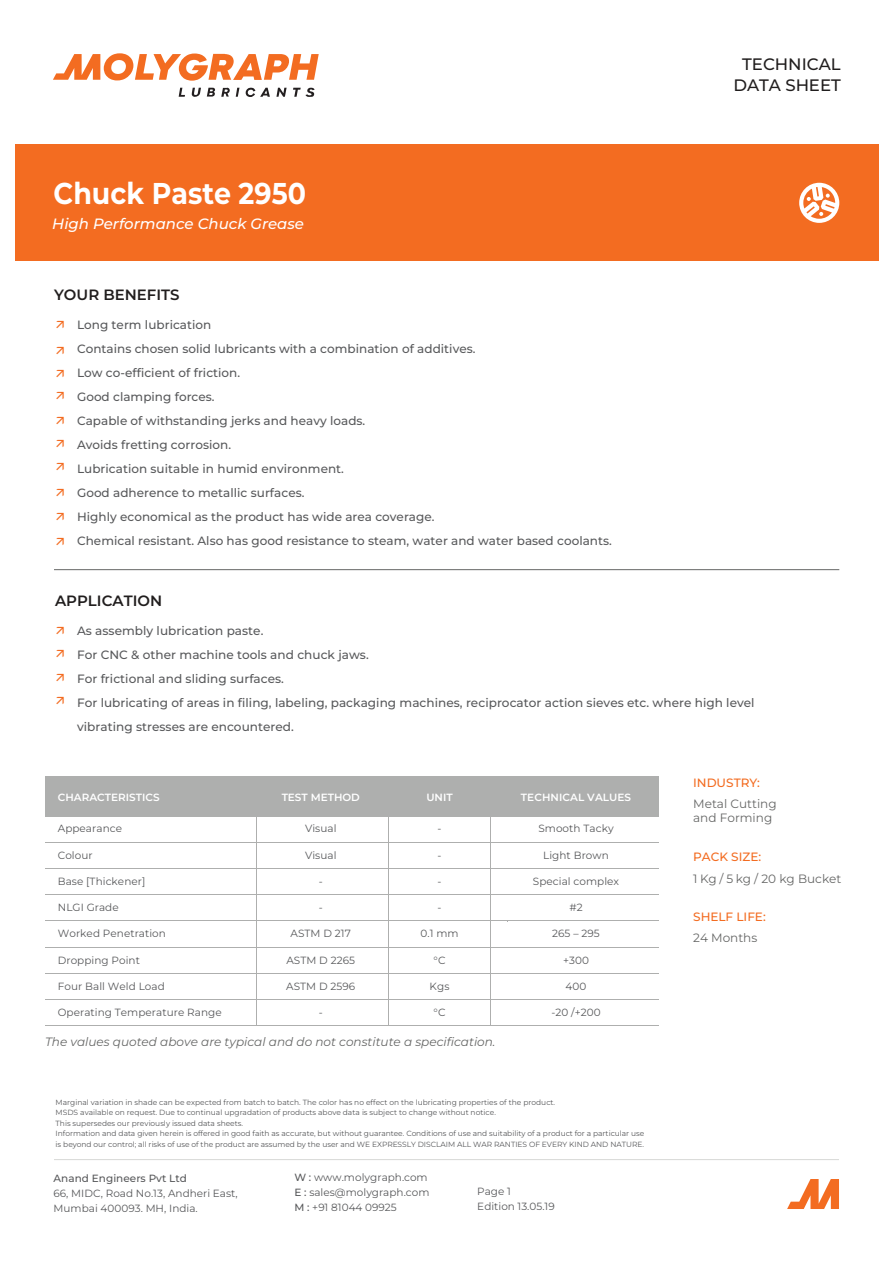
<style>
.page{position:relative;width:893px;height:1263px;background:#fff}
.page>*{position:absolute;margin:0;border:0;box-sizing:border-box;transform-origin:0 0}
.t1{font:700 30px "Montserrat";color:#fff;scale:.9 1}
.t2{font:500 16.5px/20.9px "Montserrat";color:#211e1e;text-align:center}
.t3{font:italic 500 15px "Montserrat";color:#fff}
.t4{font:600 15px "Montserrat";color:#211e1e}
.t5{font:500 12px/24px "Montserrat";letter-spacing:.005em;color:#58595b}
.t6{font:italic 12px "Montserrat";color:#666766}
.t7{font:12px/14.4px "Montserrat";color:#666766}
.t8{font:500 12px "Montserrat";color:#f36c21}
.t9{font:10.5px/14.7px "Montserrat";letter-spacing:.005em;color:#58595b}
.t10{font:600 10.5px "Montserrat";letter-spacing:.005em;color:#fff}
.t11{font:500 10.5px "Montserrat";color:#58595b}
.t12{font:7.5px/10.5px "Montserrat";color:#58595b}
.s1{font-weight:500}
</style>
<div class="page">
<div style="left:15px;top:144px;width:863px;height:117px;background:#f36c21"></div>
<svg style="left:53px;top:53px;width:266px;height:28px"></svg>
<svg style="left:179px;top:88px;width:6px;height:9px"></svg>
<svg style="left:192px;top:88px;width:9px;height:9px"></svg>
<svg style="left:207px;top:88px;width:8px;height:9px"></svg>
<svg style="left:221px;top:88px;width:9px;height:9px"></svg>
<svg style="left:236px;top:88px;width:3px;height:9px"></svg>
<svg style="left:276px;top:88px;width:11px;height:9px"></svg>
<svg style="left:293px;top:88px;width:22px;height:9px"></svg>
<svg style="left:246px;top:88px;width:24px;height:9px"></svg>
<hr style="left:54px;top:569px;width:785px;height:1px;background:#666766">
<div style="left:45px;top:776px;width:614px;height:40px;background:#aeafae"></div>
<hr style="left:256px;top:816px;width:1px;height:210px;background:#aeafae">
<hr style="left:389px;top:816px;width:1px;height:210px;background:#aeafae">
<hr style="left:490px;top:816px;width:1px;height:210px;background:#aeafae">
<hr style="left:45px;top:842px;width:614px;height:1px;background:#aeafae">
<hr style="left:45px;top:868px;width:614px;height:1px;background:#aeafae">
<hr style="left:45px;top:895px;width:614px;height:1px;background:#aeafae">
<hr style="left:45px;top:921px;width:614px;height:1px;background:#aeafae">
<hr style="left:45px;top:947px;width:614px;height:1px;background:#aeafae">
<hr style="left:45px;top:973px;width:614px;height:1px;background:#aeafae">
<hr style="left:45px;top:999px;width:614px;height:1px;background:#aeafae">
<hr style="left:45px;top:1025px;width:614px;height:1px;background:#aeafae">
<svg style="left:787px;top:1179px;width:52px;height:30px"></svg>
<hr style="left:54px;top:1159px;width:785px;height:1px;background:#d7d8d6">
<svg style="left:799px;top:183px;width:40px;height:40px"></svg>
<h1 class="t1" style="left:54px;top:173px;width:282px">Chuck Paste 2950</h1>
<p class="t3" style="left:52px;top:213px;width:253px">High Performance Chuck Grease</p>
<p class="t4" style="left:54px;top:285px;width:127px">YOUR BENEFITS</p>
<p class="t5" style="left:77px;top:312px;width:536px">Long term lubrication<br>Contains chosen solid lubricants with a combination of additives.<br>Low co-efficient of friction.<br>Good clamping forces.<br>Capable of withstanding jerks and heavy loads.<br>Avoids fretting corrosion.<br>Lubrication suitable in humid environment.<br>Good adherence to metallic surfaces.<br>Highly economical as the product has wide area coverage.<br>Chemical resistant. Also has good resistance to steam, water and water based coolants.</p>
<p class="t4" style="left:55px;top:590px;width:109px">APPLICATION</p>
<h2 class="t2" style="left:733px;top:53px;width:109px">TECHNICAL<br>DATA SHEET</h2>
<p class="t5" style="left:77px;top:618px;width:679px">As assembly lubrication paste.<br>For CNC &amp; other machine tools and chuck jaws.<br>For frictional and sliding surfaces.<br>For lubricating of areas in filing, labeling, packaging machines, reciprocator action sieves etc. where high level vibrating stresses are encountered.</p>
<p class="t10" style="left:58px;top:790px;width:103px">CHARACTERISTICS</p>
<p class="t10" style="left:282px;top:790px;width:80px">TEST METHOD</p>
<p class="t10" style="left:426px;top:790px;width:28px">UNIT</p>
<p class="t10" style="left:521px;top:790px;width:112px">TECHNICAL VALUES</p>
<p class="t9" style="left:58px;top:821px;width:66px">Appearance</p>
<p class="t9" style="left:58px;top:847px;width:36px">Colour</p>
<p class="t9" style="left:58px;top:873px;width:89px">Base [Thickener]</p>
<p class="t9" style="left:58px;top:900px;width:62px">NLGI Grade</p>
<p class="t9" style="left:58px;top:926px;width:110px">Worked Penetration</p>
<p class="t9" style="left:58px;top:952px;width:84px">Dropping Point</p>
<p class="t9" style="left:58px;top:978px;width:109px">Four Ball Weld Load</p>
<p class="t9" style="left:58px;top:1005px;width:165px">Operating Temperature Range</p>
<p class="t9" style="left:305px;top:821px;width:33px">Visual</p>
<p class="t9" style="left:305px;top:847px;width:33px">Visual</p>
<p class="t9" style="left:319px;top:873px;width:5px">-</p>
<p class="t9" style="left:319px;top:900px;width:5px">-</p>
<p class="t9" style="left:291px;top:926px;width:62px">ASTM D 217</p>
<p class="t9" style="left:286px;top:952px;width:70px">ASTM D 2265</p>
<p class="t9" style="left:286px;top:978px;width:71px">ASTM D 2596</p>
<p class="t9" style="left:319px;top:1005px;width:5px">-</p>
<p class="t9" style="left:438px;top:821px;width:5px">-</p>
<p class="t9" style="left:438px;top:847px;width:5px">-</p>
<p class="t9" style="left:438px;top:873px;width:5px">-</p>
<p class="t9" style="left:438px;top:900px;width:5px">-</p>
<p class="t9" style="left:420px;top:926px;width:40px">0.1 mm</p>
<p class="t9" style="left:434px;top:952px;width:13px">°C</p>
<p class="t9" style="left:430px;top:978px;width:21px">Kgs</p>
<p class="t9" style="left:434px;top:1005px;width:13px">°C</p>
<p class="t6" style="left:45px;top:1034px;width:452px">The values quoted above are typical and do not constitute a specification.</p>
<p class="t9" style="left:538px;top:821px;width:77px">Smooth Tacky</p>
<p class="t9" style="left:543px;top:847px;width:67px">Light Brown</p>
<p class="t9" style="left:533px;top:873px;width:88px">Special complex</p>
<p class="t9" style="left:569px;top:900px;width:15px">#2</p>
<p class="t9" style="left:552px;top:926px;width:49px">265 – 295</p>
<p class="t9" style="left:563px;top:952px;width:27px">+300</p>
<p class="t9" style="left:566px;top:978px;width:22px">400</p>
<p class="t9" style="left:551px;top:1005px;width:51px">-20 /+200</p>
<p class="t12" style="left:56px;top:1097px;width:590px">Marginal variation in shade can be expected from batch to batch. The color has no effect on the lubricating properties of the product.<br>MSDS available on request. Due to continual upgradation of products above data is subject to change without notice.<br>This supersedes our previously issued data sheets.<br>Information and data given herein is offered in good faith as accurate, but without guarantee. Conditions of use and suitability of a product for a particular use is beyond our control; all risks of use of the product are assumed by the user and WE EXPRESSLY DISCLAIM ALL WAR RANTIES OF EVERY KIND AND NATURE.</p>
<p class="t11" style="left:54px;top:1171px;width:135px">Anand Engineers Pvt Ltd</p>
<p class="t9" style="left:54px;top:1185px;width:186px">66, MIDC, Road No.13, Andheri East,<br>Mumbai 400093. MH, India.</p>
<p class="t9" style="left:294px;top:1170px;width:137px"><span class="s1">W :</span> www.molygraph.com<br><span class="s1">E :</span> sales@molygraph.com<br><span class="s1">M :</span> +91 81044 09925</p>
<p class="t9" style="left:477px;top:1184px;width:79px">Page 1<br>Edition 13.05.19</p>
<p class="t8" style="left:693px;top:774px;width:68px">INDUSTRY:</p>
<p class="t7" style="left:693px;top:796px;width:85px">Metal Cutting and Forming</p>
<p class="t8" style="left:693px;top:849px;width:70px">PACK SIZE:</p>
<p class="t7" style="left:693px;top:871px;width:150px">1 Kg / 5 kg / 20 kg Bucket</p>
<p class="t8" style="left:693px;top:909px;width:74px">SHELF LIFE:</p>
<p class="t7" style="left:693px;top:930px;width:66px">24 Months</p>
</div>
